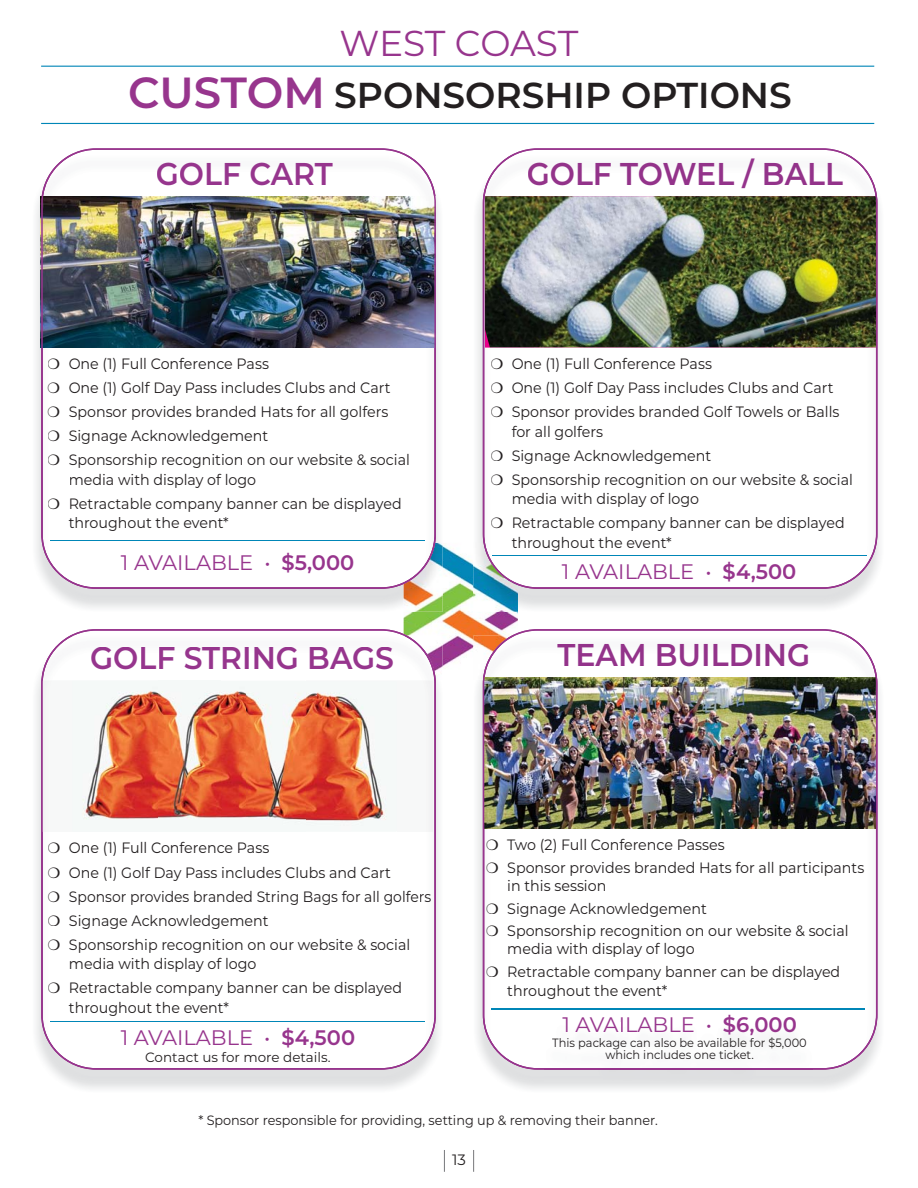
<style>
.page{position:relative;width:918px;height:1188px;background:#fff}
.page>*{position:absolute;margin:0;border:0;box-sizing:border-box;transform-origin:0 0}
.t1{font:600 36px "Montserrat";color:#231f20}
.t2{font:36px "Montserrat";letter-spacing:-.01em;color:#97358d}
.t3{font:600 31.5px "Montserrat";color:#93338a;scale:.95 1}
.t4{font:600 31.5px "Montserrat";color:#96358d;scale:.95 1}
.t5{font:21px "Montserrat";color:#97358d}
.t6{font:15px/24.2px "Montserrat";color:#231f20;scale:.95 1}
.t7{font:15px "Montserrat";color:#231f20}
.t8{font:13.5px "Montserrat";color:#231f20;scale:.95 1}
.t9{font:13.5px "Montserrat";color:#231f20}
.t10{font:12px/12px "Montserrat";color:#231f20;text-align:center;scale:.95 1}
.s1{font-size:43.5px;color:#97358d}
.s2{font-weight:600}
.s3{color:#94348a}
.s4{color:#95348c}
</style>
<div class="page">
<img style="left:404px;top:544px;width:114px;height:124px">
<hr style="left:41px;top:66px;width:833px;height:1px;background:#0086b7">
<hr style="left:41px;top:123px;width:833px;height:1px;background:#0086b7">
<svg style="left:444px;top:1150px;width:1px;height:22px"></svg>
<svg style="left:473px;top:1150px;width:1px;height:22px"></svg>
<img style="left:36px;top:636px;width:407px;height:453px">
<img style="left:41px;top:636px;width:395px;height:434px">
<img style="left:44px;top:681px;width:389px;height:151px">
<img style="left:72px;top:681px;width:149px;height:151px">
<img style="left:121px;top:1030px;width:155px;height:15px">
<img style="left:282px;top:1028px;width:72px;height:20px">
<img style="left:146px;top:1051px;width:184px;height:11px">
<img style="left:70px;top:842px;width:199px;height:14px">
<img style="left:70px;top:866px;width:320px;height:15px">
<img style="left:70px;top:890px;width:361px;height:15px">
<img style="left:70px;top:915px;width:198px;height:14px">
<img style="left:70px;top:939px;width:340px;height:14px">
<img style="left:70px;top:958px;width:186px;height:14px">
<img style="left:71px;top:982px;width:331px;height:14px">
<img style="left:69px;top:1002px;width:160px;height:14px">
<img style="left:92px;top:647px;width:301px;height:23px">
<img style="left:51px;top:1021px;width:373px;height:1px">
<img style="left:159px;top:680px;width:146px;height:151px">
<img style="left:159px;top:681px;width:62px;height:150px">
<img style="left:247px;top:681px;width:150px;height:153px">
<img style="left:247px;top:681px;width:58px;height:150px">
<div style="left:41px;top:629px;width:395px;height:441px;border:2px solid #97358d;border-radius:54px"></div>
<img style="left:477px;top:677px;width:403px;height:412px">
<img style="left:473px;top:636px;width:10px;height:44px">
<img style="left:483px;top:636px;width:394px;height:434px">
<img style="left:544px;top:1022px;width:269px;height:60px">
<img style="left:563px;top:1017px;width:154px;height:15px">
<img style="left:724px;top:1015px;width:72px;height:20px">
<img style="left:552px;top:1037px;width:255px;height:12px">
<img style="left:606px;top:1050px;width:147px;height:9px">
<img style="left:491px;top:1009px;width:374px;height:1px">
<img style="left:558px;top:644px;width:250px;height:23px">
<img style="left:486px;top:678px;width:388px;height:151px">
<img style="left:507px;top:839px;width:217px;height:14px">
<img style="left:508px;top:862px;width:356px;height:14px">
<img style="left:508px;top:880px;width:97px;height:11px">
<img style="left:508px;top:902px;width:199px;height:15px">
<img style="left:508px;top:925px;width:341px;height:14px">
<img style="left:509px;top:943px;width:185px;height:14px">
<img style="left:509px;top:966px;width:331px;height:14px">
<img style="left:508px;top:985px;width:159px;height:14px">
<div style="left:483px;top:629px;width:394px;height:441px;border:2px solid #97358d;border-radius:54px"></div>
<img style="left:36px;top:195px;width:403px;height:413px">
<img style="left:404px;top:543px;width:39px;height:69px">
<img style="left:41px;top:155px;width:395px;height:434px">
<img style="left:157px;top:163px;width:176px;height:22px">
<img style="left:40px;top:196px;width:393px;height:151px">
<img style="left:121px;top:555px;width:155px;height:15px">
<img style="left:282px;top:552px;width:71px;height:21px">
<img style="left:69px;top:358px;width:200px;height:14px">
<img style="left:69px;top:382px;width:321px;height:14px">
<img style="left:69px;top:406px;width:319px;height:14px">
<img style="left:69px;top:430px;width:199px;height:14px">
<img style="left:69px;top:454px;width:341px;height:14px">
<img style="left:70px;top:474px;width:186px;height:14px">
<img style="left:70px;top:498px;width:332px;height:14px">
<img style="left:69px;top:517px;width:159px;height:14px">
<img style="left:51px;top:540px;width:373px;height:1px">
<div style="left:41px;top:148px;width:395px;height:441px;border:2px solid #97358d;border-radius:54px"></div>
<img style="left:477px;top:193px;width:403px;height:415px">
<img style="left:473px;top:543px;width:45px;height:69px">
<img style="left:483px;top:155px;width:394px;height:434px">
<img style="left:512px;top:358px;width:200px;height:14px">
<img style="left:512px;top:382px;width:321px;height:14px">
<img style="left:512px;top:406px;width:328px;height:14px">
<img style="left:512px;top:426px;width:91px;height:14px">
<img style="left:512px;top:450px;width:199px;height:14px">
<img style="left:512px;top:474px;width:341px;height:14px">
<img style="left:513px;top:493px;width:186px;height:14px">
<img style="left:513px;top:517px;width:332px;height:14px">
<img style="left:512px;top:537px;width:159px;height:14px">
<img style="left:528px;top:158px;width:315px;height:30px">
<img style="left:486px;top:196px;width:388px;height:151px">
<img style="left:562px;top:564px;width:155px;height:15px">
<img style="left:723px;top:561px;width:72px;height:21px">
<img style="left:493px;top:555px;width:374px;height:1px">
<div style="left:483px;top:148px;width:394px;height:441px;border:2px solid #97358d;border-radius:54px"></div>
<svg style="left:49px;top:843px;width:11px;height:11px"></svg>
<svg style="left:49px;top:867px;width:11px;height:11px"></svg>
<svg style="left:48px;top:891px;width:12px;height:11px"></svg>
<svg style="left:49px;top:915px;width:11px;height:11px"></svg>
<svg style="left:49px;top:939px;width:11px;height:11px"></svg>
<svg style="left:49px;top:983px;width:11px;height:11px"></svg>
<svg style="left:487px;top:840px;width:11px;height:11px"></svg>
<svg style="left:487px;top:862px;width:11px;height:11px"></svg>
<svg style="left:487px;top:903px;width:11px;height:11px"></svg>
<svg style="left:487px;top:925px;width:11px;height:11px"></svg>
<svg style="left:487px;top:966px;width:11px;height:11px"></svg>
<svg style="left:48px;top:358px;width:12px;height:11px"></svg>
<svg style="left:48px;top:382px;width:12px;height:11px"></svg>
<svg style="left:48px;top:406px;width:12px;height:11px"></svg>
<svg style="left:48px;top:431px;width:12px;height:10px"></svg>
<svg style="left:48px;top:455px;width:12px;height:11px"></svg>
<svg style="left:48px;top:498px;width:12px;height:11px"></svg>
<svg style="left:491px;top:358px;width:12px;height:11px"></svg>
<svg style="left:491px;top:382px;width:12px;height:11px"></svg>
<svg style="left:491px;top:406px;width:12px;height:11px"></svg>
<svg style="left:491px;top:450px;width:12px;height:11px"></svg>
<svg style="left:491px;top:474px;width:12px;height:11px"></svg>
<svg style="left:491px;top:518px;width:12px;height:11px"></svg>
<h1 class="t2" style="left:340px;top:26px;width:240px">WEST COAST</h1>
<h1 class="t1" style="left:128px;top:78px;width:665px"><span class="s1">CUSTOM</span> SPONSORSHIP OPTIONS</h1>
<h2 class="t4" style="left:156px;top:159px;width:188px">GOLF CART</h2>
<p class="t6" style="left:69px;top:353px;width:361px">One (1) Full Conference Pass<br>One (1) Golf Day Pass includes Clubs and Cart Sponsor provides branded Hats for all golfers Signage Acknowledgement<br>Sponsorship recognition on our website &amp; social</p>
<p class="t6" style="left:69px;top:468px;width:352px">media with display of logo<br>Retractable company banner can be displayed</p>
<p class="t6" style="left:69px;top:512px;width:170px">throughout the event*</p>
<h3 class="t5" style="left:121px;top:552px;width:235px">1 AVAILABLE • <span class="s2">$5,000</span></h3>
<h2 class="t4" style="left:90px;top:643px;width:321px">GOLF STRING BAGS</h2>
<p class="t6" style="left:69px;top:837px;width:383px">One (1) Full Conference Pass<br>One (1) Golf Day Pass includes Clubs and Cart Sponsor provides branded String Bags for all golfers Signage Acknowledgement<br>Sponsorship recognition on our website &amp; social</p>
<p class="t6" style="left:69px;top:953px;width:352px">media with display of logo<br>Retractable company banner can be displayed</p>
<p class="t6" style="left:69px;top:996px;width:170px">throughout the event*</p>
<h3 class="t5" style="left:121px;top:1028px;width:236px">1 AVAILABLE • <span class="s2">$4,500</span></h3>
<p class="t9" style="left:145px;top:1050px;width:187px">Contact us for more details.</p>
<h2 class="t3" style="left:527px;top:159px;width:334px"><span class="s3">G</span>OLF TOWEL <span class="s4">/</span> BALL</h2>
<p class="t6" style="left:512px;top:353px;width:347px">One (1) Full Conference Pass<br>One (1) Golf Day Pass includes Clubs and Cart<br>Sponsor provides branded Golf Towels or Balls</p>
<p class="t6" style="left:512px;top:420px;width:361px">for all golfers<br>Signage Acknowledgement<br>Sponsorship recognition on our website &amp; social</p>
<p class="t6" style="left:512px;top:488px;width:352px">media with display of logo<br>Retractable company banner can be displayed</p>
<p class="t6" style="left:512px;top:532px;width:170px">throughout the event*</p>
<h3 class="t5" style="left:562px;top:561px;width:236px">1 AVAILABLE • <span class="s2">$4,500</span></h3>
<h2 class="t3" style="left:558px;top:640px;width:268px">TEAM BUILDING</h2>
<p class="t6" style="left:507px;top:835px;width:377px;line-height:22.6px">Two (2) Full Conference Passes<br>Sponsor provides branded Hats for all participants</p>
<p class="t6" style="left:507px;top:875px;width:361px;line-height:22.6px">in this session<br>Signage Acknowledgement<br>Sponsorship recognition on our website &amp; social</p>
<p class="t6" style="left:507px;top:938px;width:352px;line-height:22.6px">media with display of logo<br>Retractable company banner can be displayed</p>
<p class="t6" style="left:507px;top:980px;width:170px">throughout the event*</p>
<h3 class="t5" style="left:562px;top:1015px;width:236px">1 AVAILABLE • <span class="s2">$6,000</span></h3>
<p class="t10" style="left:552px;top:1038px;width:269px">This package can also be available for $5,000 which includes one ticket.</p>
<p class="t8" style="left:198px;top:1114px;width:485px">* Sponsor responsible for providing, setting up &amp; removing their banner.</p>
<p class="t7" style="left:452px;top:1152px;width:15px">13</p>
</div>
